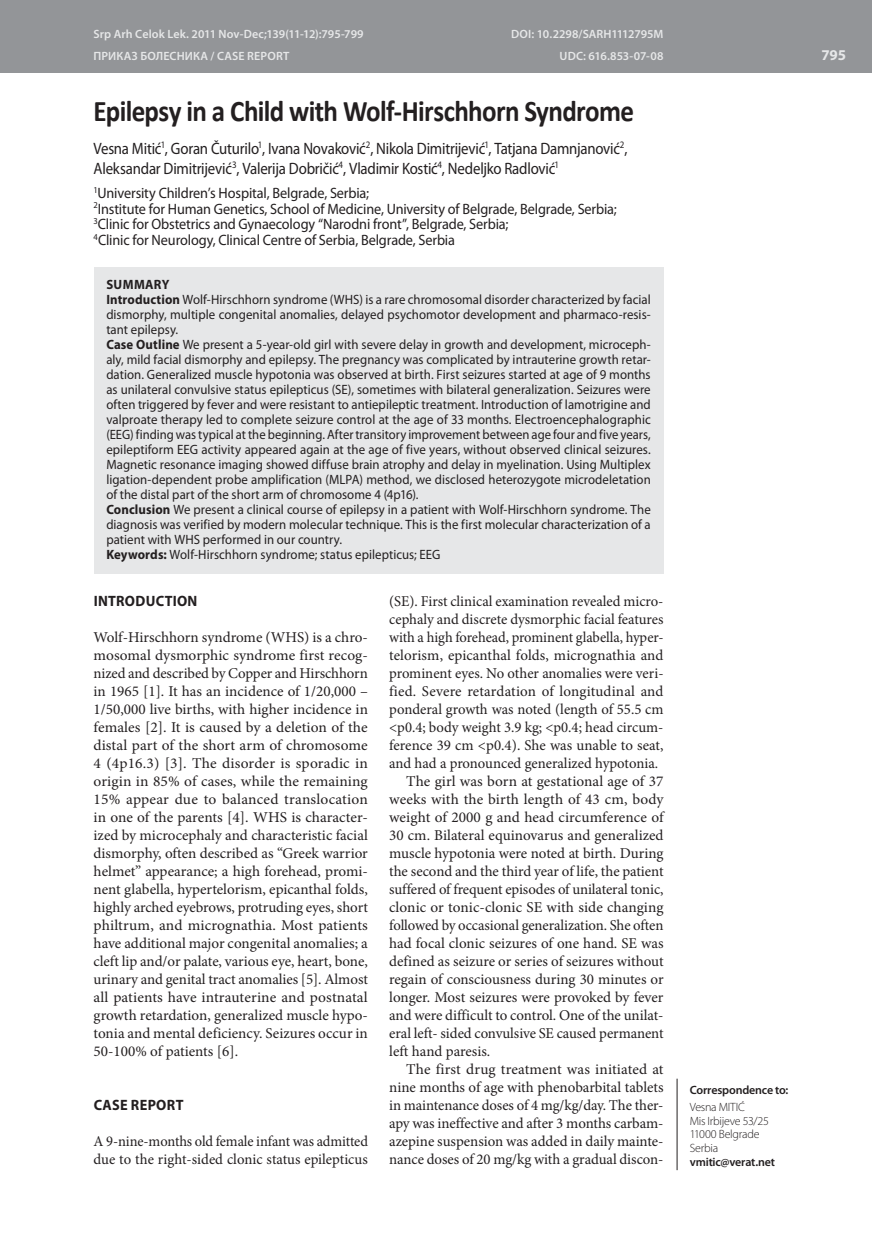
<style>
.page{position:relative;width:872px;height:1234px;background:#fff}
.page>*{position:absolute;margin:0;border:0;box-sizing:border-box;transform-origin:0 0}
.t1{font:700 30px "Calibri";letter-spacing:-.025em;color:#231f20;scale:.9 1}
.t2{font:16.5px/19.8px "Myriad Pro";letter-spacing:-.015em;color:#231f20;scale:.9 1}
.t3{font:15px/18px "Minion Pro";color:#231f20;text-align:justify}
.t4{font:15px/15.8px "Myriad Pro";letter-spacing:-.01em;color:#231f20;scale:.95 1}
.t5{font:15px/18px "Minion Pro";color:#231f20;scale:.96 1}
.t6{font:700 15px "Myriad Pro";letter-spacing:.025em;color:#231f20;scale:.95 1}
.t7{font:700 15px "Myriad Pro";color:#e6e7e8}
.t8{font:13.5px/15px "Myriad Pro";letter-spacing:.005em;color:#231f20;scale:.95 1}
.t9{font:600 12px "Myriad Pro";letter-spacing:.005em;color:#e6e7e8}
.t10{font:300 12px/13.5px "Myriad Pro";letter-spacing:-.02em;color:#231f20}
.t11{font:600 12px "Myriad Pro";letter-spacing:-.015em;color:#231f20}
.s1{font-weight:700}
</style>
<div class="page">
<div style="left:0;top:0;width:872px;height:72px;background:#939598"></div>
<hr style="left:677px;top:1078px;width:1px;height:91px;background:#231f20">
<div style="left:94px;top:267px;width:569px;height:306px;background:#e6e7e8"></div>
<p class="t9" style="left:94px;top:29px;width:272px">Srp Arh Celok Lek. 2011 Nov-Dec;139(11-12):795-799</p>
<p class="t9" style="left:511px;top:29px;width:154px">DOI: 10.2298/SARH1112795M</p>
<p class="t9" style="left:94px;top:51px;width:197px">ПРИКАЗ БОЛЕСНИКА / CASE REPORT</p>
<p class="t9" style="left:559px;top:51px;width:105px">UDC: 616.853-07-08</p>
<h1 class="t1" style="left:94px;top:93px;width:602px">Epilepsy in a Child with Wolf-Hirschhorn Syndrome</h1>
<p class="t2" style="left:94px;top:140px;width:595px">Vesna Mitić<sup>1</sup>, Goran Čuturilo<sup>1</sup>, Ivana Novaković<sup>2</sup>, Nikola Dimitrijević<sup>1</sup>, Tatjana Damnjanović<sup>2</sup>,<br>Aleksandar Dimitrijević<sup>3</sup>, Valerija Dobričić<sup>4</sup>, Vladimir Kostić<sup>4</sup>, Nedeljko Radlović<sup>1</sup></p>
<p class="t4" style="left:94px;top:186px;width:552px"><sup>1</sup>University Children’s Hospital, Belgrade, Serbia;<br><sup>2</sup>Institute for Human Genetics, School of Medicine, University of Belgrade, Belgrade, Serbia; <sup>3</sup>Clinic for Obstetrics and Gynaecology “Narodni front”, Belgrade, Serbia;<br><sup>4</sup>Clinic for Neurology, Clinical Centre of Serbia, Belgrade, Serbia</p>
<p class="t8" style="left:106px;top:278px;width:574px"><span class="s1">SUMMARY<br>Introduction</span> Wolf-Hirschhorn syndrome (WHS) is a rare chromosomal disorder characterized by facial dismorphy, multiple congenital anomalies, delayed psychomotor development and pharmaco-resis&shy;tant epilepsy.<br><span class="s1">Case Outline</span> We present a 5-year-old girl with severe delay in growth and development, microceph&shy;aly, mild facial dismorphy and epilepsy. The pregnancy was complicated by intrauterine growth retar&shy;dation. Generalized muscle hypotonia was observed at birth. First seizures started at age of 9 months as unilateral convulsive status epilepticus (SE), sometimes with bilateral generalization. Seizures were often triggered by fever and were resistant to antiepileptic treatment. Introduction of lamotrigine and valproate therapy led to complete seizure control at the age of 33 months. Electroencephalographic (EEG) finding was typical at the beginning. After transitory improvement between age four and five years, epileptiform EEG activity appeared again at the age of five years, without observed clinical seizures.<br>Magnetic resonance imaging showed diffuse brain atrophy and delay in myelination. Using Multiplex ligation-dependent probe amplification (MLPA) method, we disclosed heterozygote microdeletation of the distal part of the short arm of chromosome 4 (4p16).<br><span class="s1">Conclusion</span> We present a clinical course of epilepsy in a patient with Wolf-Hirschhorn syndrome. The diagnosis was verified by modern molecular technique. This is the first molecular characterization of a patient with WHS performed in our country.<br><span class="s1">Keywords:</span> Wolf-Hirschhorn syndrome; status epilepticus; EEG</p>
<p class="t6" style="left:94px;top:594px;width:111px">INTRODUCTION</p>
<p class="t3" style="left:94px;top:629px;width:276px">Wolf-Hirschhorn syndrome (WHS) is a chro&shy;mosomal dysmorphic syndrome first recog&shy;nized and described by Copper and Hirschhorn in 1965 [1]. It has an incidence of 1/20,000 – 1/50,000 live births, with higher incidence in females [2]. It is caused by a deletion of the distal part of the short arm of chromosome 4 (4p16.3) [3]. The disorder is sporadic in origin in 85% of cases, while the remaining 15% appear due to balanced translocation in one of the parents [4]. WHS is character&shy;ized by microcephaly and characteristic facial dismorphy, often described as “Greek warrior helmet” appearance; a high forehead, promi&shy;nent glabella, hypertelorism, epicanthal folds, highly arched eyebrows, protruding eyes, short philtrum, and micrognathia. Most patients have additional major congenital anomalies; a cleft lip and/or palate, various eye, heart, bone, urinary and genital tract anomalies [5]. Almost all patients have intrauterine and postnatal growth retardation, generalized muscle hypo&shy;tonia and mental deficiency. Seizures occur in 50-100% of patients [6].</p>
<p class="t6" style="left:94px;top:1098px;width:96px">CASE REPORT</p>
<p class="t5" style="left:94px;top:1133px;width:287px">A 9-nine-months old female infant was admitted due to the right-sided clonic status epilepticus</p>
<p class="t3" style="left:389px;top:593px;width:276px">(SE). First clinical examination revealed micro-</p>
<p class="t3" style="left:389px;top:611px;width:276px">cephaly and discrete dysmorphic facial features</p>
<p class="t3" style="left:389px;top:629px;width:276px">with a high forehead, prominent glabella, hyper-</p>
<p class="t3" style="left:389px;top:647px;width:276px">telorism, epicanthal folds, micrognathia and</p>
<p class="t3" style="left:389px;top:665px;width:276px">prominent eyes. No other anomalies were veri-</p>
<p class="t3" style="left:389px;top:683px;width:276px">fied. Severe retardation of longitudinal and</p>
<p class="t3" style="left:389px;top:701px;width:276px">ponderal growth was noted (length of 55.5 cm</p>
<p class="t3" style="left:389px;top:719px;width:276px">&lt;p0.4; body weight 3.9 kg; &lt;p0.4; head circum-</p>
<p class="t3" style="left:389px;top:737px;width:276px">ference 39 cm &lt;p0.4). She was unable to seat,</p>
<p class="t3" style="left:389px;top:755px;width:270px">and had a pronounced generalized hypotonia.</p>
<p class="t3" style="left:406px;top:773px;width:259px">The girl was born at gestational age of 37</p>
<p class="t3" style="left:389px;top:791px;width:276px">weeks with the birth length of 43 cm, body</p>
<p class="t3" style="left:389px;top:809px;width:276px">weight of 2000 g and head circumference of</p>
<p class="t3" style="left:389px;top:827px;width:276px">30 cm. Bilateral equinovarus and generalized</p>
<p class="t3" style="left:389px;top:845px;width:276px">muscle hypotonia were noted at birth. During</p>
<p class="t3" style="left:389px;top:863px;width:276px">the second and the third year of life, the patient</p>
<p class="t3" style="left:389px;top:881px;width:276px">suffered of frequent episodes of unilateral tonic,</p>
<p class="t3" style="left:389px;top:899px;width:276px">clonic or tonic-clonic SE with side changing</p>
<p class="t3" style="left:389px;top:917px;width:276px">followed by occasional generalization. She often</p>
<p class="t3" style="left:389px;top:935px;width:276px">had focal clonic seizures of one hand. SE was</p>
<p class="t3" style="left:389px;top:953px;width:276px">defined as seizure or series of seizures without</p>
<p class="t3" style="left:389px;top:971px;width:276px">regain of consciousness during 30 minutes or</p>
<p class="t3" style="left:389px;top:989px;width:276px">longer. Most seizures were provoked by fever</p>
<p class="t3" style="left:389px;top:1007px;width:276px">and were difficult to control. One of the unilat-</p>
<p class="t3" style="left:389px;top:1025px;width:276px">eral left- sided convulsive SE caused permanent</p>
<p class="t3" style="left:389px;top:1043px;width:103px">left hand paresis.</p>
<p class="t3" style="left:406px;top:1061px;width:259px">The first drug treatment was initiated at</p>
<p class="t3" style="left:389px;top:1079px;width:276px">nine months of age with phenobarbital tablets</p>
<p class="t3" style="left:389px;top:1097px;width:276px">in maintenance doses of 4 mg/kg/day. The ther-</p>
<p class="t3" style="left:389px;top:1115px;width:276px">apy was ineffective and after 3 months carbam-</p>
<p class="t3" style="left:389px;top:1133px;width:276px">azepine suspension was added in daily mainte-</p>
<p class="t3" style="left:389px;top:1151px;width:276px">nance doses of 20 mg/kg with a gradual discon-</p>
<p class="t11" style="left:690px;top:1084px;width:100px">Correspondence to:</p>
<p class="t10" style="left:690px;top:1101px;width:81px">Vesna MITIĆ<br>Mis Irbijeve 53/25<br>11000 Belgrade<br>Serbia</p>
<p class="t11" style="left:690px;top:1156px;width:87px">vmitic@verat.net</p>
<p class="t7" style="left:821px;top:49px;width:26px">795</p>
</div>
